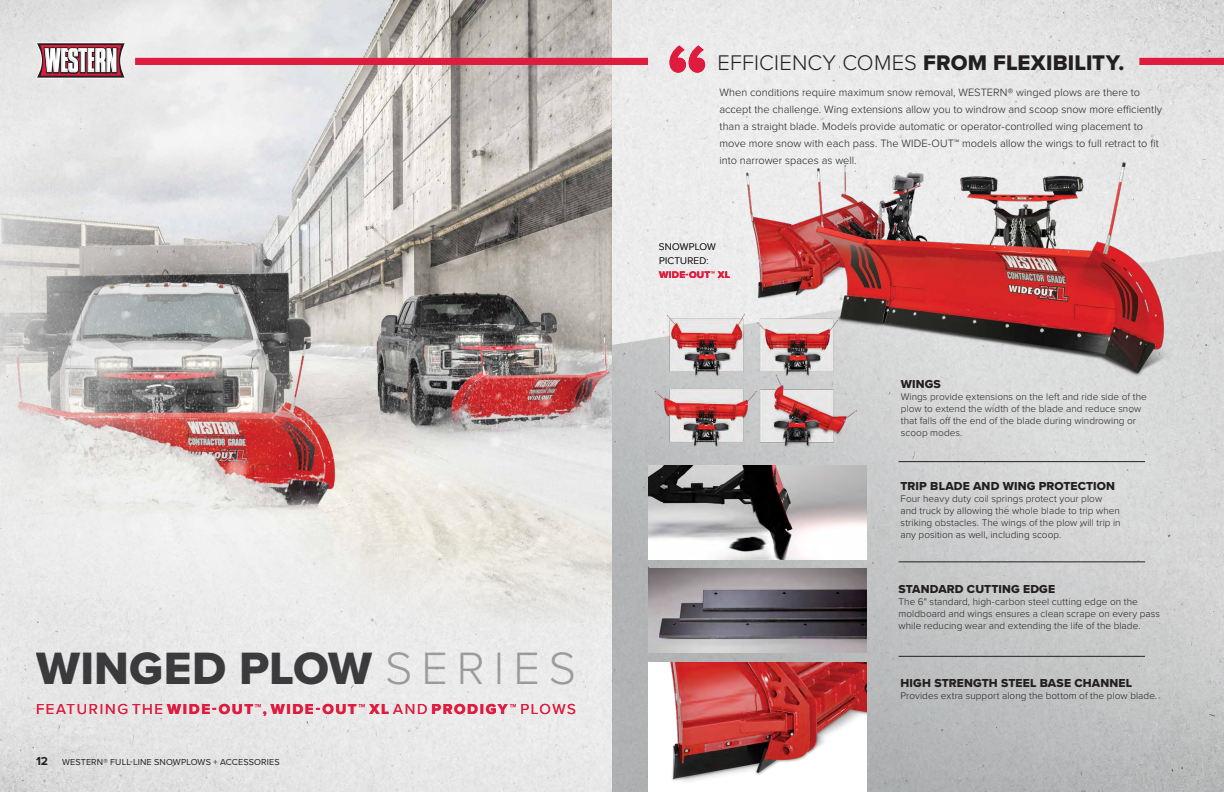
<style>
.page{position:relative;width:1224px;height:792px;background:#fff}
.page>*{position:absolute;margin:0;border:0;box-sizing:border-box;transform-origin:0 0}
.t1{font:85px "Proxima Nova Extrabld";color:#df1c3e}
.t2{font:47px "Proxima Nova Extrabld";color:#414042}
.t3{font:22px "Proxima Nova Extrabld";letter-spacing:.01em;color:#231f20}
.t4{font:15px "Proxima Nova Extrabld";letter-spacing:.105em;color:#df1c3e}
.t5{font:12px "Proxima Nova Extrabld";letter-spacing:.01em;color:#231f20}
.t6{font:300 11px/17px "Proxima Nova";color:#231f20}
.t7{font:300 10px/12px "Proxima Nova";letter-spacing:.005em;color:#231f20}
.t8{font:10px "Proxima Nova Extrabld";letter-spacing:.015em;color:#df1c3e}
.t9{font:9px "Proxima Nova";letter-spacing:.015em;color:#231f20}
.s1{font-family:"Proxima Nova";font-weight:300;color:#a7a9ac}
.s2{font-family:"Proxima Nova"}
.s3{font-weight:700;font-size:12px}
.s4{font-family:"Proxima Nova";font-weight:300}
</style>
<div class="page">
<img style="left:0;top:0;width:1224px;height:792px">
<svg style="left:612px;top:231px;width:612px;height:561px;background:#c6c7c8"></svg>
<div style="left:709px;top:136px;width:256px;height:159px;background:#ececec"></div>
<img style="left:742px;top:153px;width:482px;height:250px">
<img style="left:649px;top:465px;width:218px;height:95px">
<img style="left:649px;top:568px;width:218px;height:85px">
<img style="left:648px;top:663px;width:219px;height:129px">
<hr style="left:899px;top:461px;width:246px;height:1px;background:#231f20">
<hr style="left:899px;top:562px;width:246px;height:1px;background:#231f20">
<hr style="left:899px;top:656px;width:246px;height:1px;background:#231f20">
<img style="left:0;top:0;width:612px;height:705px">
<svg style="left:36px;top:42px;width:90px;height:37px"></svg>
<img style="left:608px;top:295px;width:301px;height:170px">
<div style="left:135px;top:58px;width:513px;height:7px;background:#df1c3e"></div>
<div style="left:1140px;top:58px;width:84px;height:7px;background:#df1c3e"></div>
<h2 class="t2" style="left:36px;top:633px;width:541px">WINGED PLOW <span class="s1">S E R I E S</span></h2>
<h3 class="t4" style="left:36px;top:698px;width:542px"><span class="s2">FEATURING THE</span> WIDE-OUT™, WIDE-OUT™ XL <span class="s2">AND</span> PRODIGY™ <span class="s2">PLOWS</span></h3>
<p class="t9" style="left:36px;top:755px;width:245px"><span class="s3">12</span> WESTERN® FULL-LINE SNOWPLOWS + ACCESSORIES</p>
<h1 class="t1" style="left:667px;top:11px;width:43px">“</h1>
<h3 class="t3" style="left:718px;top:46px;width:408px"><span class="s4">EFFICIENCY COMES</span> FROM FLEXIBILITY.</h3>
<p class="t6" style="left:720px;top:83px;width:444px">When conditions require maximum snow removal, WESTERN® winged plows are there to accept the challenge. Wing extensions allow you to windrow and scoop snow more efficiently than a straight blade. Models provide automatic or operator-controlled wing placement to move more snow with each pass. The WIDE-OUT™ models allow the wings to full retract to fit into narrower spaces as well.</p>
<p class="t7" style="left:659px;top:239px;width:59px;line-height:14px">SNOWPLOW<br>PICTURED:</p>
<p class="t8" style="left:659px;top:267px;width:72px">WIDE-OUT™ XL</p>
<p class="t5" style="left:901px;top:376px;width:42px">WINGS</p>
<p class="t7" style="left:901px;top:391px;width:248px">Wings provide extensions on the left and ride side of the plow to extend the width of the blade and reduce snow that falls off the end of the blade during windrowing or scoop modes.</p>
<p class="t5" style="left:901px;top:477px;width:216px">TRIP BLADE AND WING PROTECTION</p>
<p class="t7" style="left:901px;top:492px;width:222px">Four heavy duty coil springs protect your plow and truck by allowing the whole blade to trip when striking obstacles. The wings of the plow will trip in any position as well, including scoop.</p>
<p class="t5" style="left:899px;top:580px;width:158px">STANDARD CUTTING EDGE</p>
<p class="t7" style="left:899px;top:595px;width:263px">The 6" standard, high-carbon steel cutting edge on the moldboard and wings ensures a clean scrape on every pass while reducing wear and extending the life of the blade.</p>
<p class="t5" style="left:901px;top:674px;width:233px">HIGH STRENGTH STEEL BASE CHANNEL</p>
<p class="t7" style="left:901px;top:689px;width:258px">Provides extra support along the bottom of the plow blade.</p>
</div>
